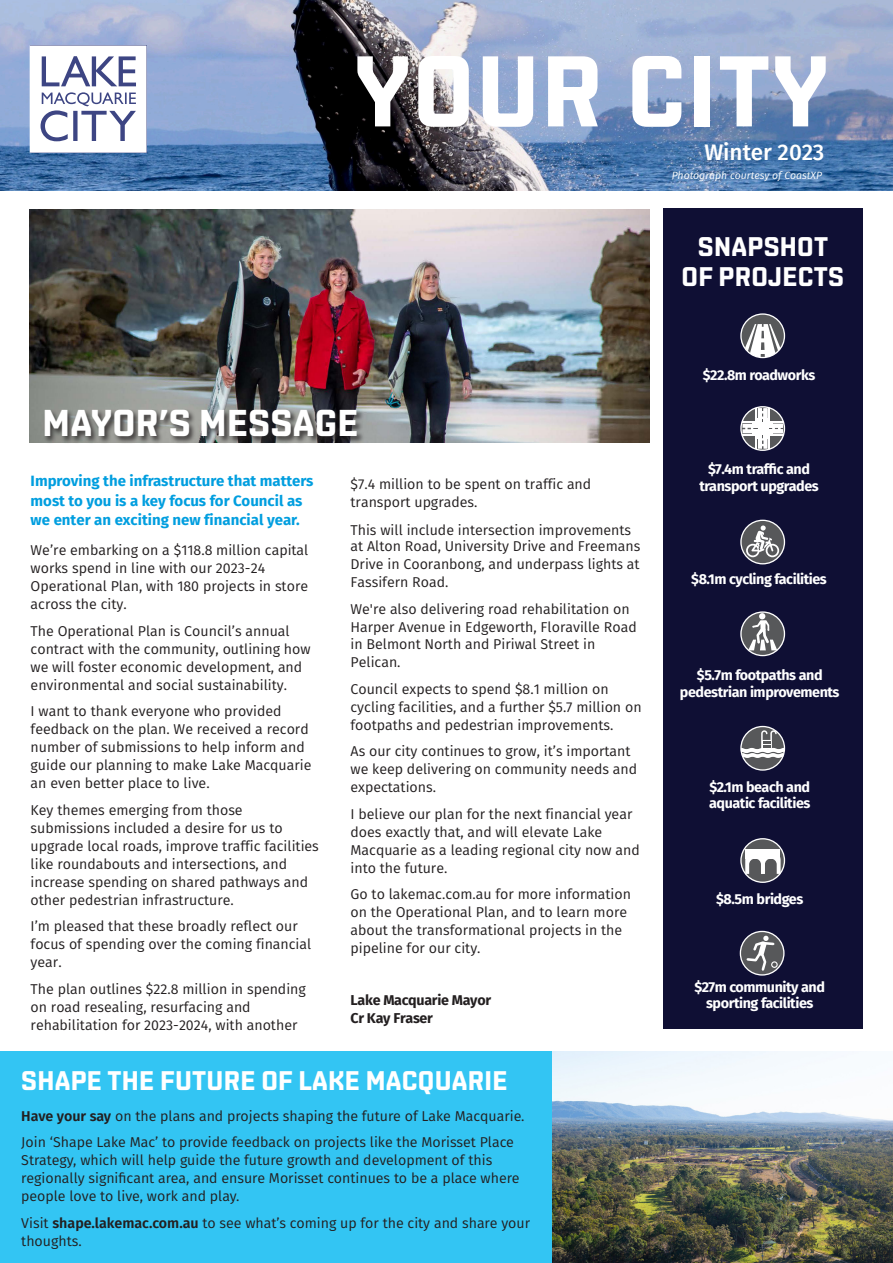
<style>
.page{position:relative;width:893px;height:1263px;background:#fff}
.page>*{position:absolute;margin:0;border:0;box-sizing:border-box;transform-origin:0 0}
.t1{font:700 100.5px "Shentox";letter-spacing:.02em;color:#fff}
.t2{font:700 37.5px "Shentox";letter-spacing:.01em;color:#fff}
.t3{font:700 27px/30px "Shentox";letter-spacing:.01em;color:#fff;text-align:center}
.t4{font:500 22.5px "Fira Sans";color:#fff}
.t5{font:700 15px/19.5px "Fira Sans";color:#009edf}
.t6{font:700 14.4px/16.6px "Fira Sans";letter-spacing:-.03em;color:#fff;text-align:center}
.t7{font:14.25px/18px "Fira Sans";color:#231f20}
.t8{font:700 14.25px/18px "Fira Sans";letter-spacing:-.02em;color:#231f20}
.t9{font:700 14.25px "Fira Sans";letter-spacing:-.03em;color:#fff}
.t10{font:italic 10.5px "Fira Sans";color:#fff}
.s1{font-weight:600}
</style>
<div class="page">
<img style="left:0;top:0;width:893px;height:190px">
<svg style="left:30px;top:46px;width:117px;height:107px"></svg>
<img style="left:30px;top:209px;width:620px;height:234px">
<div style="left:43px;top:408px;width:321px;height:36px;background:#231f20;opacity:.75"></div>
<div style="left:663px;top:208px;width:200px;height:821px;background:#0f0f34"></div>
<svg style="left:741px;top:314px;width:43px;height:44px"></svg>
<div style="left:740px;top:313px;width:45px;height:45px;border:1px solid #fff;border-radius:50%"></div>
<svg style="left:745px;top:324px;width:36px;height:35px"></svg>
<svg style="left:741px;top:520px;width:43px;height:44px"></svg>
<div style="left:740px;top:520px;width:45px;height:44px;border:1px solid #fff;border-radius:50%"></div>
<svg style="left:746px;top:525px;width:33px;height:32px"></svg>
<svg style="left:741px;top:839px;width:43px;height:43px"></svg>
<div style="left:740px;top:838px;width:45px;height:45px;border:1px solid #fff;border-radius:50%"></div>
<svg style="left:745px;top:850px;width:36px;height:24px"></svg>
<div style="left:745px;top:849px;width:35px;height:10px;background:#fff"></div>
<div style="left:740px;top:406px;width:45px;height:45px;border:1px solid #fff;border-radius:50%"></div>
<svg style="left:742px;top:408px;width:41px;height:41px;background:#b2b2b7"></svg>
<div style="left:741px;top:726px;width:43px;height:44px;background:#57585a;border-radius:50%"></div>
<div style="left:740px;top:726px;width:45px;height:45px;border:1px solid #fff;border-radius:50%"></div>
<svg style="left:741px;top:730px;width:43px;height:28px"></svg>
<svg style="left:741px;top:612px;width:43px;height:43px"></svg>
<div style="left:740px;top:611px;width:45px;height:45px;border:1px solid #fff;border-radius:50%"></div>
<svg style="left:748px;top:613px;width:29px;height:37px"></svg>
<svg style="left:740px;top:931px;width:44px;height:44px"></svg>
<div style="left:740px;top:931px;width:44px;height:44px;border:1px solid #fff;border-radius:50%"></div>
<svg style="left:746px;top:936px;width:32px;height:35px"></svg>
<div style="left:0;top:1051px;width:893px;height:212px;background:#33c5f3"></div>
<img style="left:553px;top:1051px;width:340px;height:212px">
<p class="t1" style="left:355px;top:32px;width:475px">YOUR CITY</p>
<p class="t4" style="left:704px;top:134px;width:121px">Winter 2023</p>
<p class="t10" style="left:672px;top:167px;width:152px">Photograph courtesy of CoastXP</p>
<p class="t3" style="left:681px;top:232px;width:164px">SNAPSHOT<br>OF PROJECTS</p>
<p class="t2" style="left:43px;top:401px;width:317px">MAYOR’S MESSAGE</p>
<p class="t5" style="left:31px;top:470px;width:284px">Improving the infrastructure that matters most to you is a key focus for Council as we enter an exciting new financial year.</p>
<p class="t7" style="left:31px;top:541px;width:279px">We’re embarking on a $118.8 million capital works spend in line with our 2023-24<br>Operational Plan, with 180 projects in store across the city.</p>
<p class="t7" style="left:31px;top:621px;width:281px">The Operational Plan is Council’s annual contract with the community, outlining how we will foster economic development, and environmental and social sustainability.</p>
<p class="t7" style="left:31px;top:702px;width:282px">I want to thank everyone who provided feedback on the plan. We received a record number of submissions to help inform and guide our planning to make Lake Macquarie an even better place to live.</p>
<p class="t7" style="left:31px;top:800px;width:290px">Key themes emerging from those submissions included a desire for us to upgrade local roads, improve traffic facilities like roundabouts and intersections, and increase spending on shared pathways and other pedestrian infrastructure.</p>
<p class="t7" style="left:31px;top:917px;width:282px">I’m pleased that these broadly reflect our focus of spending over the coming financial year.</p>
<p class="t7" style="left:31px;top:979px;width:277px">The plan outlines $22.8 million in spending on road resealing, resurfacing and rehabilitation for 2023-2024, with another</p>
<p class="t7" style="left:350px;top:474px;width:242px">$7.4 million to be spent on traffic and transport upgrades.</p>
<p class="t7" style="left:350px;top:521px;width:291px;line-height:16.4px">This will include intersection improvements at Alton Road, University Drive and Freemans</p>
<p class="t7" style="left:350px;top:555px;width:291px">Drive in Cooranbong, and underpass lights at<br>Fassifern Road.</p>
<p class="t7" style="left:350px;top:599px;width:288px">We're also delivering road rehabilitation on Harper Avenue in Edgeworth, Floraville Road in Belmont North and Piriwal Street in Pelican.</p>
<p class="t7" style="left:350px;top:679px;width:293px">Council expects to spend $8.1 million on cycling facilities, and a further $5.7 million on footpaths and pedestrian improvements.</p>
<p class="t7" style="left:350px;top:742px;width:288px">As our city continues to grow, it’s important we keep delivering on community needs and expectations.</p>
<p class="t7" style="left:350px;top:804px;width:291px">I believe our plan for the next financial year does exactly that, and will elevate Lake Macquarie as a leading regional city now and into the future.</p>
<p class="t7" style="left:350px;top:885px;width:282px">Go to lakemac.com.au for more information on the Operational Plan, and to learn more about the transformational projects in the pipeline for our city.</p>
<p class="t8" style="left:351px;top:990px;width:142px">Lake Macquarie Mayor<br>Cr Kay Fraser</p>
<p class="t3" style="left:21px;top:1065px;width:488px">SHAPE THE FUTURE OF LAKE MACQUARIE</p>
<p class="t7" style="left:21px;top:1106px;width:505px"><span class="s1">Have your say</span> on the plans and projects shaping the future of Lake Macquarie.</p>
<p class="t7" style="left:21px;top:1133px;width:500px">Join ‘Shape Lake Mac’ to provide feedback on projects like the Morisset Place Strategy, which will help guide the future growth and development of this regionally significant area, and ensure Morisset continues to be a place where people love to live, work and play.</p>
<p class="t7" style="left:21px;top:1213px;width:510px">Visit <span class="s1">shape.lakemac.com.au</span> to see what’s coming up for the city and share your thoughts.</p>
<p class="t9" style="left:703px;top:363px;width:114px">$22.8m roadworks</p>
<p class="t6" style="left:699px;top:460px;width:121px">$7.4m traffic and transport upgrades</p>
<p class="t6" style="left:691px;top:570px;width:137px">$8.1m cycling facilities</p>
<p class="t6" style="left:680px;top:666px;width:161px">$5.7m footpaths and pedestrian improvements</p>
<p class="t6" style="left:709px;top:777px;width:103px;text-align:left">$2.1m beach and aquatic facilities</p>
<p class="t6" style="left:716px;top:890px;width:89px">$8.5m bridges</p>
<p class="t6" style="left:694px;top:977px;width:132px">$27m community and sporting facilities</p>
</div>
